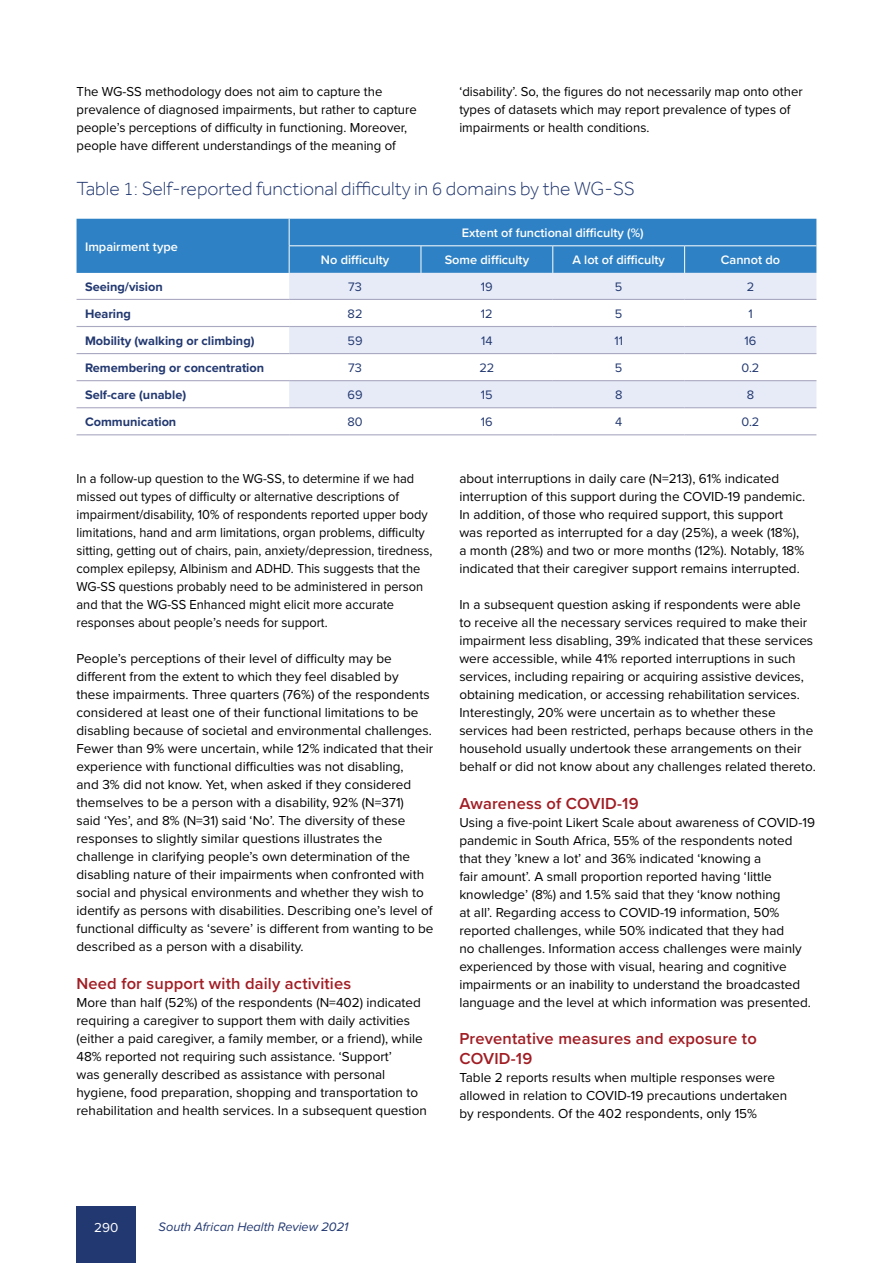
<style>
.page{position:relative;width:893px;height:1263px;background:#fff}
.page>*{position:absolute;margin:0;border:0;box-sizing:border-box;transform-origin:0 0}
.Figure_header{font:300 19.5px "Effra";color:#223870}
.Headline_2{font:600 16.5px/19.5px "Proxima Nova";letter-spacing:.01em;color:#a11d24}
.body{font:13.5px/18px "Proxima Nova";color:#000}
.body-2{font:13.5px/18px "Proxima Nova";color:#000;scale:.95 1}
.t1{font:13.5px "Proxima Nova";color:#fff}
.Table_body_text{font:700 12.75px "Proxima Nova";color:#223870}
.Table_line_1_white{font:600 12.75px "Proxima Nova";color:#fff}
.Table_body_text-2{font:12.75px "Proxima Nova";color:#223870}
.t2{font:italic 12.75px "Proxima Nova";color:#223870}
</style>
<div class="page">
<div style="left:77px;top:1206px;width:59px;height:57px;background:#223870"></div>
<svg style="left:289px;top:273px;width:527px;height:134px;fill:#e7ebf7"></svg>
<hr style="left:77px;top:299px;width:212px;height:1px;background:#aaa9c2">
<hr style="left:289px;top:299px;width:132px;height:1px;background:#aaa9c2">
<hr style="left:421px;top:299px;width:132px;height:1px;background:#aaa9c2">
<hr style="left:553px;top:299px;width:132px;height:1px;background:#aaa9c2">
<hr style="left:685px;top:299px;width:131px;height:1px;background:#aaa9c2">
<hr style="left:77px;top:326px;width:212px;height:1px;background:#aaa9c2">
<hr style="left:289px;top:326px;width:132px;height:1px;background:#aaa9c2">
<hr style="left:421px;top:326px;width:132px;height:1px;background:#aaa9c2">
<hr style="left:553px;top:326px;width:132px;height:1px;background:#aaa9c2">
<hr style="left:685px;top:326px;width:131px;height:1px;background:#aaa9c2">
<hr style="left:77px;top:353px;width:212px;height:1px;background:#aaa9c2">
<hr style="left:289px;top:353px;width:132px;height:1px;background:#aaa9c2">
<hr style="left:421px;top:353px;width:132px;height:1px;background:#aaa9c2">
<hr style="left:553px;top:353px;width:132px;height:1px;background:#aaa9c2">
<hr style="left:685px;top:353px;width:131px;height:1px;background:#aaa9c2">
<hr style="left:77px;top:380px;width:212px;height:1px;background:#aaa9c2">
<hr style="left:289px;top:380px;width:132px;height:1px;background:#aaa9c2">
<hr style="left:421px;top:380px;width:132px;height:1px;background:#aaa9c2">
<hr style="left:553px;top:380px;width:132px;height:1px;background:#aaa9c2">
<hr style="left:685px;top:380px;width:131px;height:1px;background:#aaa9c2">
<hr style="left:77px;top:407px;width:212px;height:1px;background:#aaa9c2">
<hr style="left:289px;top:407px;width:132px;height:1px;background:#aaa9c2">
<hr style="left:421px;top:407px;width:132px;height:1px;background:#aaa9c2">
<hr style="left:553px;top:407px;width:132px;height:1px;background:#aaa9c2">
<hr style="left:685px;top:407px;width:131px;height:1px;background:#aaa9c2">
<hr style="left:77px;top:434px;width:212px;height:1px;background:#aaa9c2">
<hr style="left:289px;top:434px;width:132px;height:1px;background:#aaa9c2">
<hr style="left:421px;top:434px;width:132px;height:1px;background:#aaa9c2">
<hr style="left:553px;top:434px;width:132px;height:1px;background:#aaa9c2">
<hr style="left:685px;top:434px;width:131px;height:1px;background:#aaa9c2">
<div style="left:77px;top:219px;width:739px;height:54px;background:#2e81c4"></div>
<p class="body" style="left:77px;top:82px;width:342px">The WG-SS methodology does not aim to capture the prevalence of diagnosed impairments, but rather to capture people’s perceptions of difficulty in functioning. Moreover, people have different understandings of the meaning of</p>
<p class="body" style="left:459px;top:82px;width:345px">‘disability’. So, the figures do not necessarily map onto other types of datasets which may report prevalence of types of impairments or health conditions.</p>
<h3 class="Figure_header" style="left:77px;top:177px;width:560px">Table 1: Self-reported functional difficulty in 6 domains by the WG-SS</h3>
<h4 class="Table_line_1_white" style="left:85px;top:237px;width:94px">Impairment type</h4>
<h4 class="Table_line_1_white" style="left:462px;top:224px;width:183px">Extent of functional difficulty (%)</h4>
<h4 class="Table_line_1_white" style="left:321px;top:251px;width:70px">No difficulty</h4>
<h4 class="Table_line_1_white" style="left:445px;top:251px;width:86px">Some difficulty</h4>
<h4 class="Table_line_1_white" style="left:572px;top:251px;width:94px">A lot of difficulty</h4>
<h4 class="Table_line_1_white" style="left:721px;top:251px;width:61px">Cannot do</h4>
<p class="Table_body_text" style="left:85px;top:277px;width:79px">Seeing/vision</p>
<p class="Table_body_text-2" style="left:348px;top:277px;width:15px">73</p>
<p class="Table_body_text-2" style="left:481px;top:277px;width:13px">19</p>
<p class="Table_body_text-2" style="left:615px;top:277px;width:9px">5</p>
<p class="Table_body_text-2" style="left:747px;top:277px;width:9px">2</p>
<p class="Table_body_text" style="left:85px;top:304px;width:47px">Hearing</p>
<p class="Table_body_text-2" style="left:348px;top:304px;width:16px">82</p>
<p class="Table_body_text-2" style="left:481px;top:304px;width:13px">12</p>
<p class="Table_body_text-2" style="left:615px;top:304px;width:9px">5</p>
<p class="Table_body_text-2" style="left:748px;top:304px;width:6px">1</p>
<p class="Table_body_text" style="left:85px;top:331px;width:171px">Mobility (walking or climbing)</p>
<p class="Table_body_text-2" style="left:348px;top:331px;width:17px">59</p>
<p class="Table_body_text-2" style="left:481px;top:331px;width:13px">14</p>
<p class="Table_body_text-2" style="left:614px;top:331px;width:10px">11</p>
<p class="Table_body_text-2" style="left:745px;top:331px;width:13px">16</p>
<p class="Table_body_text" style="left:85px;top:358px;width:181px">Remembering or concentration</p>
<p class="Table_body_text-2" style="left:348px;top:358px;width:15px">73</p>
<p class="Table_body_text-2" style="left:479px;top:358px;width:16px">22</p>
<p class="Table_body_text-2" style="left:615px;top:358px;width:9px">5</p>
<p class="Table_body_text-2" style="left:742px;top:358px;width:19px">0.2</p>
<p class="Table_body_text" style="left:85px;top:385px;width:103px">Self-care (unable)</p>
<p class="Table_body_text-2" style="left:348px;top:385px;width:17px">69</p>
<p class="Table_body_text-2" style="left:481px;top:385px;width:13px">15</p>
<p class="Table_body_text-2" style="left:615px;top:385px;width:9px">8</p>
<p class="Table_body_text-2" style="left:747px;top:385px;width:9px">8</p>
<p class="Table_body_text" style="left:85px;top:413px;width:93px">Communication</p>
<p class="Table_body_text-2" style="left:347px;top:413px;width:17px">80</p>
<p class="Table_body_text-2" style="left:481px;top:413px;width:13px">16</p>
<p class="Table_body_text-2" style="left:615px;top:413px;width:9px">4</p>
<p class="Table_body_text-2" style="left:742px;top:413px;width:19px">0.2</p>
<p class="body-2" style="left:77px;top:469px;width:376px">In a follow-up question to the WG-SS, to determine if we had missed out types of difficulty or alternative descriptions of impairment/disability, 10% of respondents reported upper body limitations, hand and arm limitations, organ problems, difficulty sitting, getting out of chairs, pain, anxiety/depression, tiredness, complex epilepsy, Albinism and ADHD. This suggests that the WG-SS questions probably need to be administered in person and that the WG-SS Enhanced might elicit more accurate responses about people’s needs for support.</p>
<p class="body" style="left:77px;top:649px;width:359px">People’s perceptions of their level of difficulty may be different from the extent to which they feel disabled by these impairments. Three quarters (76%) of the respondents considered at least one of their functional limitations to be disabling because of societal and environmental challenges.<br>Fewer than 9% were uncertain, while 12% indicated that their experience with functional difficulties was not disabling,<br>and 3% did not know. Yet, when asked if they considered themselves to be a person with a disability, 92% (N=371)<br>said ‘Yes’, and 8% (N=31) said ‘No’. The diversity of these responses to slightly similar questions illustrates the challenge in clarifying people’s own determination of the disabling nature of their impairments when confronted with social and physical environments and whether they wish to identify as persons with disabilities. Describing one’s level of functional difficulty as ‘severe’ is different from wanting to be described as a person with a disability.</p>
<h3 class="Headline_2" style="left:77px;top:973px;width:276px">Need for support with daily activities</h3>
<p class="body" style="left:77px;top:993px;width:352px">More than half (52%) of the respondents (N=402) indicated requiring a caregiver to support them with daily activities (either a paid caregiver, a family member, or a friend), while 48% reported not requiring such assistance. ‘Support’<br>was generally described as assistance with personal hygiene, food preparation, shopping and transportation to rehabilitation and health services. In a subsequent question</p>
<p class="body" style="left:459px;top:469px;width:347px">about interruptions in daily care (N=213), 61% indicated interruption of this support during the COVID-19 pandemic.<br>In addition, of those who required support, this support was reported as interrupted for a day (25%), a week (18%), a month (28%) and two or more months (12%). Notably, 18% indicated that their caregiver support remains interrupted.</p>
<p class="body" style="left:459px;top:595px;width:358px">In a subsequent question asking if respondents were able<br>to receive all the necessary services required to make their impairment less disabling, 39% indicated that these services were accessible, while 41% reported interruptions in such services, including repairing or acquiring assistive devices, obtaining medication, or accessing rehabilitation services.<br>Interestingly, 20% were uncertain as to whether these services had been restricted, perhaps because others in the household usually undertook these arrangements on their behalf or did not know about any challenges related thereto.</p>
<h3 class="Headline_2" style="left:459px;top:793px;width:181px">Awareness of COVID-19</h3>
<p class="body" style="left:459px;top:813px;width:357px">Using a five-point Likert Scale about awareness of COVID-19 pandemic in South Africa, 55% of the respondents noted that they ’knew a lot’ and 36% indicated ‘knowing a<br>fair amount’. A small proportion reported having ‘little knowledge’ (8%) and 1.5% said that they ‘know nothing<br>at all’. Regarding access to COVID-19 information, 50% reported challenges, while 50% indicated that they had<br>no challenges. Information access challenges were mainly experienced by those with visual, hearing and cognitive impairments or an inability to understand the broadcasted language and the level at which information was presented.</p>
<h3 class="Headline_2" style="left:459px;top:1029px;width:299px">Preventative measures and exposure to<br>COVID-19</h3>
<p class="body" style="left:459px;top:1068px;width:329px">Table 2 reports results when multiple responses were allowed in relation to COVID-19 precautions undertaken by respondents. Of the 402 respondents, only 15%</p>
<p class="t1" style="left:94px;top:1217px;width:26px">290</p>
<p class="t2" style="left:159px;top:1218px;width:191px">South African Health Review 2021</p>
</div>
